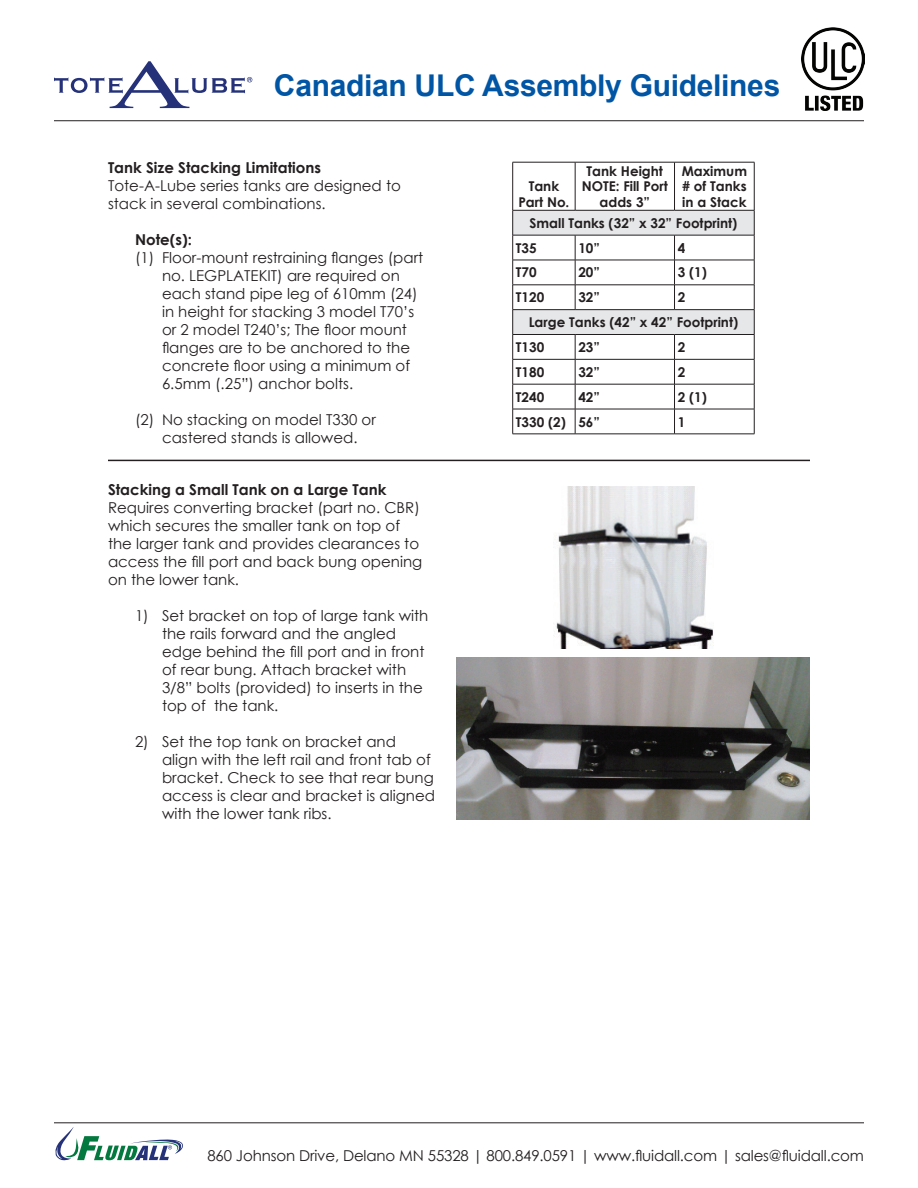
<style>
.page{position:relative;width:918px;height:1188px;background:#fff}
.page>*{position:absolute;margin:0;border:0;box-sizing:border-box;transform-origin:0 0}
.t1{font:700 30px "Arial";letter-spacing:-.01em;color:#0155a5}
.t2{font:15px/18px "Century Gothic";color:#231f20}
.t3{font:700 15px "Century Gothic";color:#231f20}
.t4{font:700 13.5px/15.8px "Century Gothic";color:#231f20;text-align:center}
</style>
<div class="page">
<svg style="left:55px;top:1127px;width:128px;height:34px"></svg>
<hr style="left:54px;top:1122px;width:810px;height:1px;background:#231f20">
<svg style="left:54px;top:61px;width:198px;height:47px"></svg>
<hr style="left:54px;top:120px;width:810px;height:1px;background:#231f20">
<img style="left:802px;top:28px;width:62px;height:83px">
<img style="left:457px;top:657px;width:353px;height:162px">
<img style="left:553px;top:486px;width:161px;height:162px">
<hr style="left:513px;top:162px;width:62px;height:1px;background:#231f20">
<hr style="left:512px;top:162px;width:1px;height:48px;background:#231f20">
<hr style="left:575px;top:162px;width:100px;height:1px;background:#231f20">
<hr style="left:575px;top:162px;width:1px;height:48px;background:#231f20">
<hr style="left:675px;top:162px;width:79px;height:1px;background:#231f20">
<hr style="left:674px;top:162px;width:1px;height:48px;background:#231f20">
<hr style="left:754px;top:162px;width:1px;height:48px;background:#231f20">
<svg style="left:512px;top:210px;width:243px;height:224px"></svg>
<hr style="left:513px;top:434px;width:62px;height:1px;background:#231f20">
<hr style="left:575px;top:434px;width:100px;height:1px;background:#231f20">
<hr style="left:675px;top:434px;width:79px;height:1px;background:#231f20">
<hr style="left:108px;top:460px;width:702px;height:1px;background:#231f20">
<h1 class="t1" style="left:274px;top:64px;width:508px">Canadian ULC Assembly Guidelines</h1>
<p class="t3" style="left:108px;top:156px;width:214px">Tank Size Stacking Limitations</p>
<p class="t2" style="left:108px;top:177px;width:294px">Tote-A-Lube series tanks are designed to stack in several combinations.</p>
<p class="t3" style="left:135px;top:228px;width:58px">Note(s):</p>
<p class="t2" style="left:162px;top:249px;width:263px;text-indent:-27px">(1) Floor-mount restraining flanges (part no. LEGPLATEKIT) are required on each stand pipe leg of 610mm (24) in height for stacking 3 model T70’s or 2 model T240’s; The floor mount flanges are to be anchored to the concrete floor using a minimum of 6.5mm (.25”) anchor bolts.</p>
<p class="t2" style="left:135px;top:411px;width:242px;text-align:center">(2) No stacking on model T330 or castered stands is allowed.</p>
<p class="t3" style="left:108px;top:478px;width:280px">Stacking a Small Tank on a Large Tank</p>
<p class="t2" style="left:108px;top:498px;width:316px">Requires converting bracket (part no. CBR) which secures the smaller tank on top of the larger tank and provides clearances to access the fill port and back bung opening on the lower tank.</p>
<p class="t2" style="left:162px;top:606px;width:268px;text-indent:-27px">1) Set bracket on top of large tank with the rails forward and the angled edge behind the fill port and in front of rear bung. Attach bracket with<br>3/8” bolts (provided) to inserts in the top of the tank.</p>
<p class="t2" style="left:162px;top:732px;width:275px;text-indent:-27px">2) Set the top tank on bracket and align with the left rail and front tab of bracket. Check to see that rear bung access is clear and bracket is aligned with the lower tank ribs.</p>
<p class="t4" style="left:582px;top:162px;width:88px">Tank Height<br>NOTE: Fill Port adds 3”</p>
<p class="t4" style="left:682px;top:162px;width:67px;text-align:justify">Maximum # of Tanks in a Stack</p>
<p class="t4" style="left:516px;top:210px;width:223px;line-height:24.9px;text-align:left;text-indent:14px">Small Tanks (32” x 32” Footprint)<br>T35</p>
<p class="t4" style="left:518px;top:178px;width:53px">Tank<br>Part No.</p>
<p class="t4" style="left:578px;top:239px;width:23px">10”</p>
<p class="t4" style="left:678px;top:239px;width:9px">4</p>
<p class="t4" style="left:516px;top:264px;width:22px">T70</p>
<p class="t4" style="left:578px;top:264px;width:23px">20”</p>
<p class="t4" style="left:678px;top:264px;width:31px">3 (1)</p>
<p class="t4" style="left:516px;top:289px;width:30px">T120</p>
<p class="t4" style="left:578px;top:289px;width:23px">32”</p>
<p class="t4" style="left:678px;top:289px;width:9px">2</p>
<p class="t4" style="left:529px;top:314px;width:211px">Large Tanks (42” x 42” Footprint)</p>
<p class="t4" style="left:516px;top:339px;width:30px">T130</p>
<p class="t4" style="left:578px;top:339px;width:23px">23”</p>
<p class="t4" style="left:678px;top:339px;width:9px">2</p>
<p class="t4" style="left:516px;top:363px;width:30px">T180</p>
<p class="t4" style="left:578px;top:363px;width:23px">32”</p>
<p class="t4" style="left:678px;top:363px;width:9px">2</p>
<p class="t4" style="left:516px;top:388px;width:30px">T240</p>
<p class="t4" style="left:578px;top:388px;width:23px">42”</p>
<p class="t4" style="left:678px;top:388px;width:31px">2 (1)</p>
<p class="t4" style="left:516px;top:413px;width:86px">T330 (2) 56”</p>
<p class="t4" style="left:678px;top:413px;width:9px">1</p>
<p class="t2" style="left:207px;top:1147px;width:658px">860 Johnson Drive, Delano MN 55328 | 800.849.0591 | www.fluidall.com | sales@fluidall.com</p>
</div>
